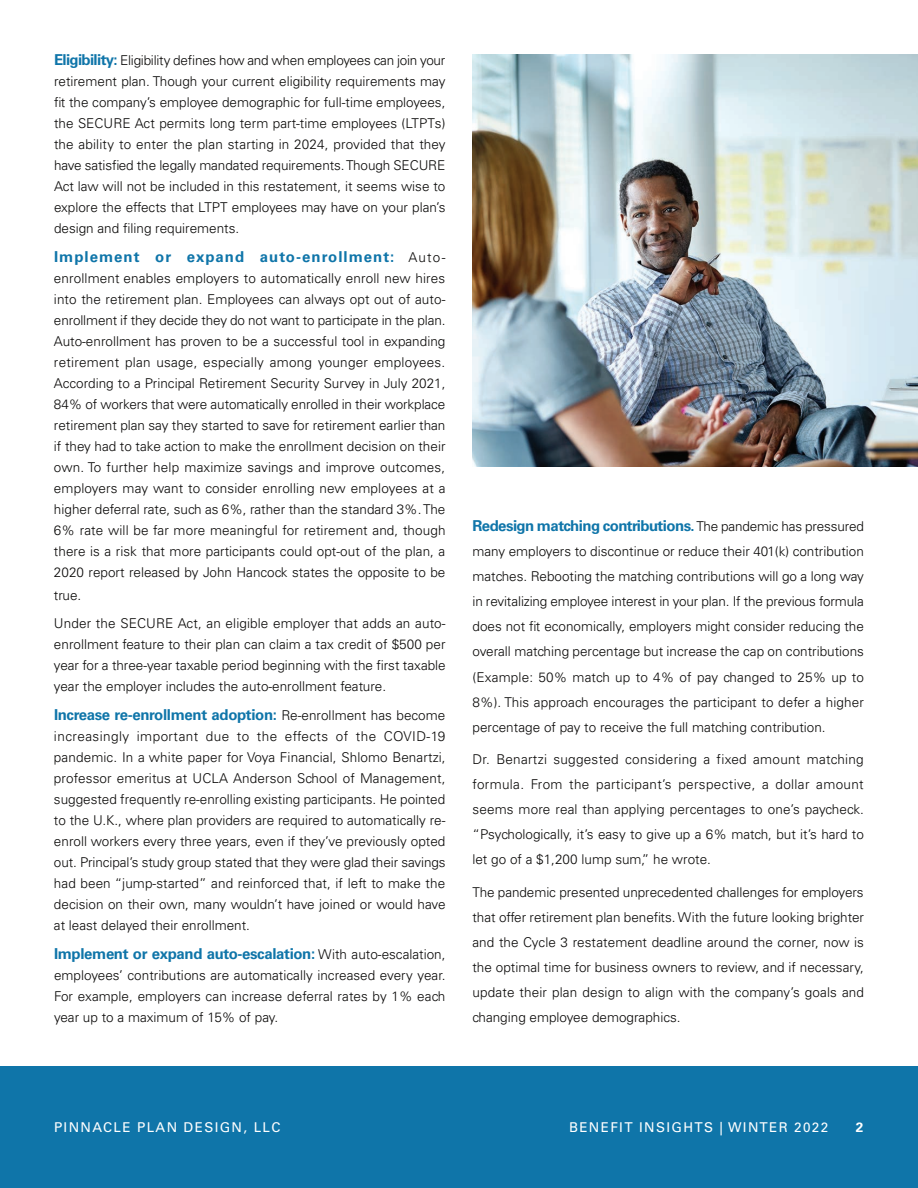
<style>
.page{position:relative;width:918px;height:1188px;background:#fff}
.page>*{position:absolute;margin:0;border:0;box-sizing:border-box;transform-origin:0 0}
.t1{font:700 15px "Univers LT Std 45";letter-spacing:-.025em;color:#0f75a9}
.t2{font:700 15px "Univers LT Std 45";letter-spacing:.07em;color:#0f75a9}
.t3{font:300 13.5px/21px "Univers LT Std";color:#090807;text-align:justify}
.t4{font:13.5px "Univers LT Std";letter-spacing:.1em;color:#fff}
.t5{font:700 13.5px "Univers LT Std 45";color:#fff}
.s1{font-family:"Univers LT Std 45";font-weight:700;font-size:15px;color:#0f75a9}
.s2{font-family:"Univers LT Std";font-weight:300;font-size:13.5px;color:#090807}
</style>
<div class="page">
<div style="left:0;top:1066px;width:918px;height:122px;background:#0f75a9"></div>
<img style="left:472px;top:54px;width:446px;height:413px">
<p class="t3" style="left:54px;top:50px;width:393px"><span class="s1">Eligibility:</span> Eligibility defines how and when employees can join your retirement plan. Though your current eligibility requirements may fit the company’s employee demographic for full-time employees, the SECURE Act permits long term part-time employees (LTPTs) the ability to enter the plan starting in 2024, provided that they have satisfied the legally mandated requirements. Though SECURE Act law will not be included in this restatement, it seems wise to explore the effects that LTPT employees may have on your plan’s design and filing requirements.</p>
<p class="t2" style="left:54px;top:248px;width:393px">Implement or expand auto-enrollment: <span class="s2">Auto-</span></p>
<p class="t3" style="left:54px;top:267px;width:393px">enrollment enables employers to automatically enroll new hires into the retirement plan. Employees can always opt out of auto&shy;enrollment if they decide they do not want to participate in the plan.<br>Auto-enrollment has proven to be a successful tool in expanding retirement plan usage, especially among younger employees.<br>According to a Principal Retirement Security Survey in July 2021, 84% of workers that were automatically enrolled in their workplace retirement plan say they started to save for retirement earlier than if they had to take action to make the enrollment decision on their own. To further help maximize savings and improve outcomes, employers may want to consider enrolling new employees at a higher deferral rate, such as 6%, rather than the standard 3%. The 6% rate will be far more meaningful for retirement and, though there is a risk that more participants could opt-out of the plan, a 2020 report released by John Hancock states the opposite to be</p>
<p class="t3" style="left:54px;top:581px;width:393px;line-height:28.5px">true.<br>Under the SECURE Act, an eligible employer that adds an auto-</p>
<p class="t3" style="left:54px;top:634px;width:393px">enrollment feature to their plan can claim a tax credit of $500 per year for a three-year taxable period beginning with the first taxable year the employer includes the auto-enrollment feature.</p>
<p class="t1" style="left:54px;top:706px;width:393px">Increase re-enrollment adoption: <span class="s2">Re-enrollment has become</span></p>
<p class="t3" style="left:54px;top:726px;width:393px">increasingly important due to the effects of the COVID-19 pandemic. In a white paper for Voya Financial, Shlomo Benartzi, professor emeritus at UCLA Anderson School of Management, suggested frequently re-enrolling existing participants. He pointed to the U.K., where plan providers are required to automatically re&shy;enroll workers every three years, even if they’ve previously opted out. Principal’s study group stated that they were glad their savings had been “jump-started” and reinforced that, if left to make the decision on their own, many wouldn’t have joined or would have at least delayed their enrollment.</p>
<p class="t1" style="left:54px;top:945px;width:393px">Implement or expand auto-escalation: <span class="s2">With auto-escalation,</span></p>
<p class="t3" style="left:54px;top:964px;width:393px">employees’ contributions are automatically increased every year.<br>For example, employers can increase deferral rates by 1% each year up to a maximum of 15% of pay.</p>
<p class="t1" style="left:472px;top:517px;width:393px">Redesign matching contributions.<span class="s2">The pandemic has pressured</span></p>
<p class="t3" style="left:472px;top:539px;width:393px;line-height:25px">many employers to discontinue or reduce their 401(k) contribution matches. Rebooting the matching contributions will go a long way in revitalizing employee interest in your plan. If the previous formula does not fit economically, employers might consider reducing the overall matching percentage but increase the cap on contributions (Example: 50% match up to 4% of pay changed to 25% up to 8%). This approach encourages the participant to defer a higher percentage of pay to receive the full matching contribution.</p>
<p class="t3" style="left:472px;top:747px;width:393px;line-height:25px">Dr. Benartzi suggested considering a fixed amount matching formula. From the participant’s perspective, a dollar amount seems more real than applying percentages to one’s paycheck. “Psychologically, it’s easy to give up a 6% match, but it’s hard to let go of a $1,200 lump sum,” he wrote.</p>
<p class="t3" style="left:472px;top:879px;width:393px;line-height:25px">The pandemic presented unprecedented challenges for employers that offer retirement plan benefits. With the future looking brighter and the Cycle 3 restatement deadline around the corner, now is the optimal time for business owners to review, and if necessary, update their plan design to align with the company’s goals and changing employee demographics.</p>
<p class="t4" style="left:54px;top:1119px;width:228px">PINNACLE PLAN DESIGN, LLC</p>
<p class="t4" style="left:569px;top:1119px;width:261px">BENEFIT INSIGHTS | WINTER 2022</p>
<p class="t5" style="left:856px;top:1119px;width:9px">2</p>
</div>
